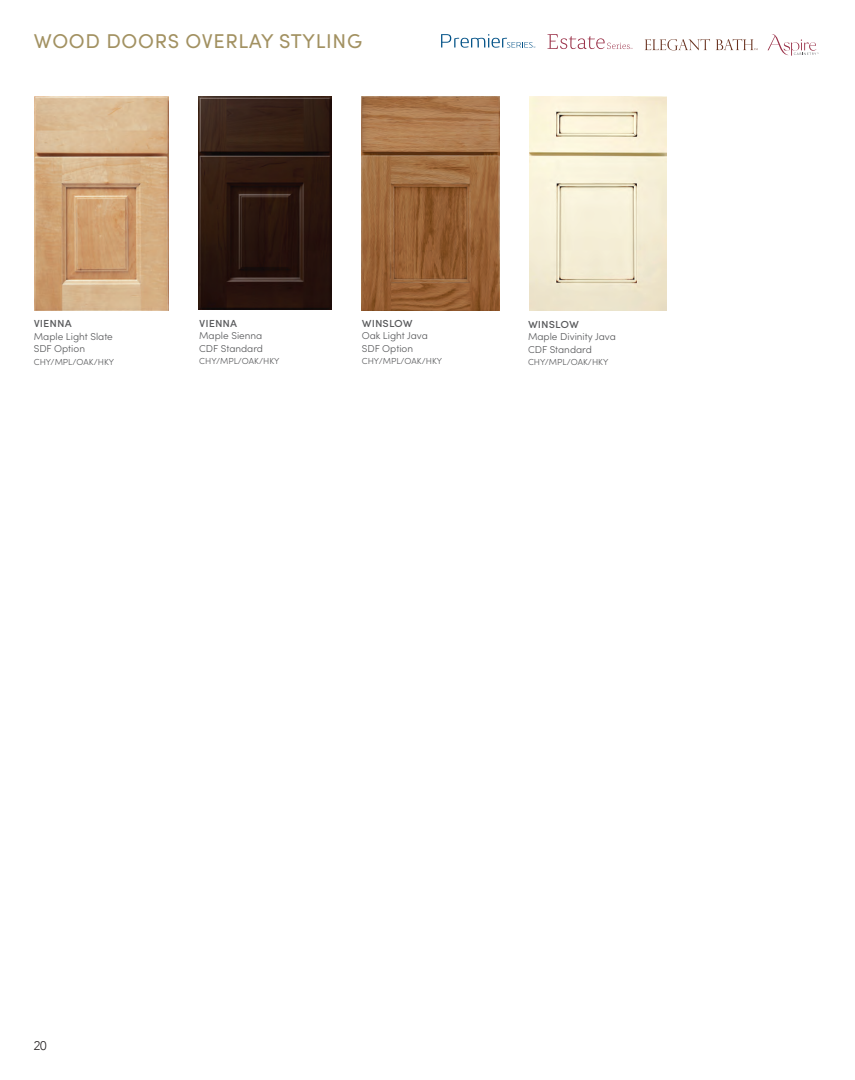
<style>
.page{position:relative;width:855px;height:1080px;background:#fff}
.page>*{position:absolute;margin:0;border:0;box-sizing:border-box;transform-origin:0 0}
.t1{font:20px "Sofia Pro";letter-spacing:.035em;color:#a29161}
.t2{font:12.5px "Sofia Pro";color:#57585a}
.t3{font:300 12.5px "Avenir";color:#231f20}
.t4{font:300 10px/12.5px "Sofia Pro";color:#57585a}
.t5{font:300 8.75px "Sofia Pro";color:#57585a}
</style>
<div class="page">
<svg style="left:441px;top:34px;width:94px;height:14px"></svg>
<svg style="left:547px;top:34px;width:86px;height:15px"></svg>
<svg style="left:645px;top:39px;width:65px;height:11px"></svg>
<svg style="left:716px;top:39px;width:42px;height:11px"></svg>
<svg style="left:768px;top:34px;width:51px;height:22px"></svg>
<img style="left:362px;top:96px;width:137px;height:215px">
<img style="left:529px;top:96px;width:138px;height:215px">
<img style="left:35px;top:96px;width:133px;height:215px">
<img style="left:199px;top:97px;width:133px;height:213px">
<h1 class="t1" style="left:34px;top:27px;width:330px">WOOD DOORS OVERLAY STYLING</h1>
<p class="t2" style="left:34px;top:314px;width:40px">Vienna</p>
<p class="t4" style="left:34px;top:329px;width:81px">Maple Light Slate<br>SDF Option</p>
<p class="t5" style="left:34px;top:355px;width:82px">CHY/MPL/OAK/HKY</p>
<p class="t2" style="left:199px;top:313px;width:40px">Vienna</p>
<p class="t4" style="left:199px;top:329px;width:65px">Maple Sienna<br>CDF Standard</p>
<p class="t5" style="left:199px;top:355px;width:82px">CHY/MPL/OAK/HKY</p>
<p class="t2" style="left:362px;top:313px;width:52px">Winslow</p>
<p class="t4" style="left:362px;top:329px;width:68px">Oak Light Java<br>SDF Option</p>
<p class="t5" style="left:362px;top:355px;width:82px">CHY/MPL/OAK/HKY</p>
<p class="t2" style="left:528px;top:314px;width:52px">Winslow</p>
<p class="t4" style="left:528px;top:330px;width:89px">Maple Divinity Java<br>CDF Standard</p>
<p class="t5" style="left:528px;top:356px;width:82px">CHY/MPL/OAK/HKY</p>
<p class="t3" style="left:34px;top:1038px;width:15px">20</p>
</div>
